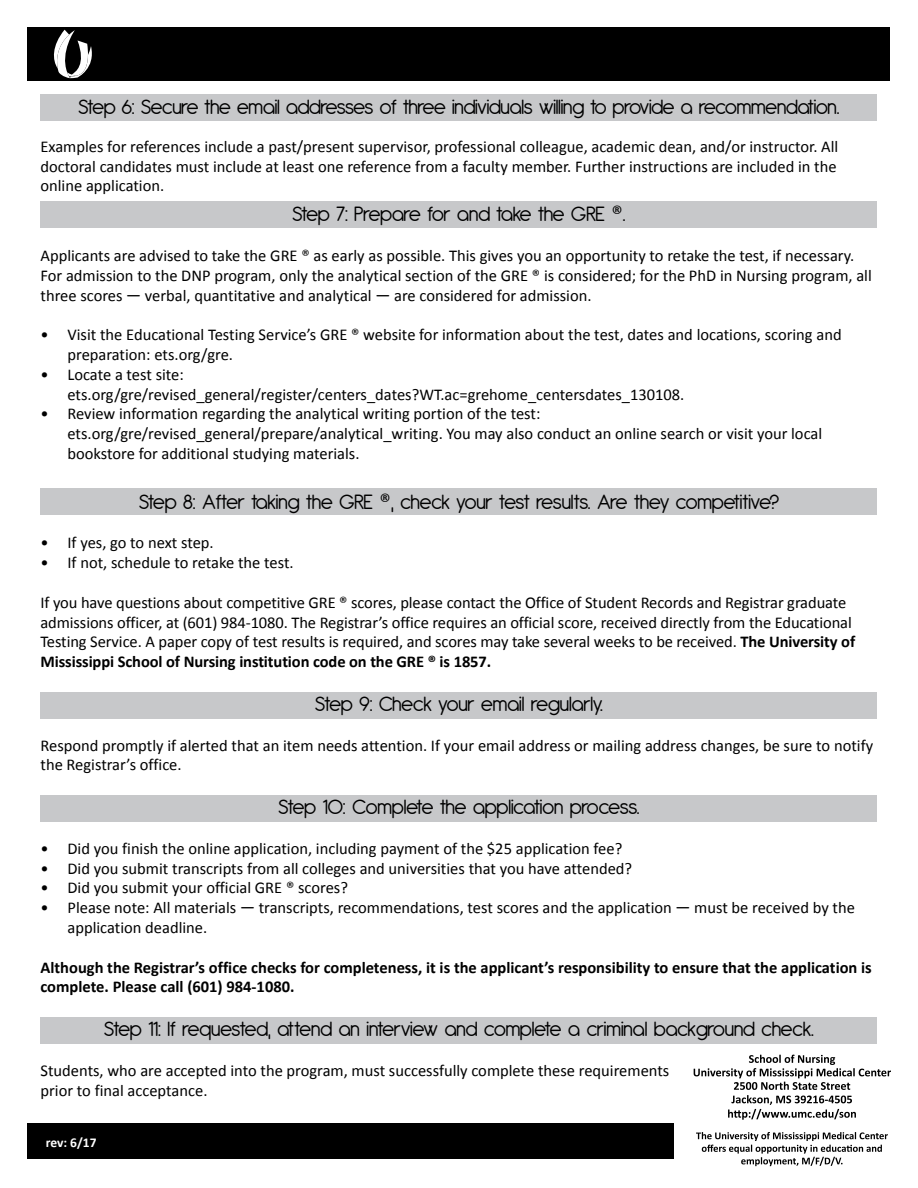
<style>
.page{position:relative;width:918px;height:1188px;background:#fff}
.page>*{position:absolute;margin:0;border:0;box-sizing:border-box;transform-origin:0 0}
.t1{font:22.5px "Antipasto";color:#000}
.t2{font:16.5px/19.8px "Calibri";color:#000}
.t3{font:700 16.5px/19.8px "Calibri";color:#000}
.t4{font:700 13.5px "Calibri";color:#fff}
.s1{font-family:"Calibri"}
.s2{font-weight:700}
</style>
<div class="page">
<div style="left:27px;top:27px;width:862px;height:54px;background:#000"></div>
<div style="left:27px;top:1124px;width:647px;height:35px;background:#000"></div>
<svg style="left:54px;top:30px;width:38px;height:49px"></svg>
<svg style="left:694px;top:1055px;width:197px;height:65px"></svg>
<svg style="left:696px;top:1132px;width:192px;height:34px"></svg>
<div style="left:40px;top:94px;width:838px;height:28px;background:#c7c8ca"></div>
<div style="left:40px;top:201px;width:838px;height:27px;background:#c7c8ca"></div>
<div style="left:40px;top:692px;width:838px;height:27px;background:#c7c8ca"></div>
<div style="left:40px;top:795px;width:838px;height:27px;background:#c7c8ca"></div>
<div style="left:40px;top:1017px;width:838px;height:27px;background:#c7c8ca"></div>
<div style="left:40px;top:488px;width:838px;height:27px;background:#c7c8ca"></div>
<h1 class="t1" style="left:79px;top:94px;width:762px">Step 6: Secure the email addresses of three individuals willing to provide a recommendation.</h1>
<p class="t2" style="left:40px;top:136px;width:799px;text-align:justify">Examples for references include a past/present supervisor, professional colleague, academic dean, and/or instructor. All doctoral candidates must include at least one reference from a faculty member. Further instructions are included in the online application.</p>
<h1 class="t1" style="left:292px;top:201px;width:335px">Step 7: Prepare for and take the GRE <span class="s1">®</span>.</h1>
<p class="t2" style="left:40px;top:246px;width:833px">Applicants are advised to take the GRE ® as early as possible. This gives you an opportunity to retake the test, if necessary.<br>For admission to the DNP program, only the analytical section of the GRE ® is considered; for the PhD in Nursing program, all three scores — verbal, quantitative and analytical — are considered for admission.</p>
<p class="t2" style="left:67px;top:325px;width:776px;text-indent:-27px">• Visit the Educational Testing Service’s GRE ® website for information about the test, dates and locations, scoring and preparation: ets.org/gre.</p>
<p class="t2" style="left:67px;top:364px;width:618px;text-indent:-27px">• Locate a test site: ets.org/gre/revised_general/register/centers_dates?WT.ac=grehome_centersdates_130108.</p>
<p class="t2" style="left:67px;top:404px;width:756px;text-indent:-27px">• Review information regarding the analytical writing portion of the test: ets.org/gre/revised_general/prepare/analytical_writing. You may also conduct an online search or visit your local bookstore for additional studying materials.</p>
<h1 class="t1" style="left:139px;top:489px;width:641px">Step 8: After taking the GRE <span class="s1">®</span>, check your test results. Are they competitive?</h1>
<p class="t2" style="left:40px;top:533px;width:175px">• If yes, go to next step.</p>
<p class="t2" style="left:40px;top:553px;width:255px">• If not, schedule to retake the test.</p>
<p class="t2" style="left:40px;top:592px;width:816px">If you have questions about competitive GRE ® scores, please contact the Office of Student Records and Registrar graduate admissions officer, at (601) 984-1080. The Registrar’s office requires an official score, received directly from the Educational Testing Service. A paper copy of test results is required, and scores may take several weeks to be received. <span class="s2">The University of Mississippi School of Nursing institution code on the GRE ® is 1857.</span></p>
<h1 class="t1" style="left:315px;top:691px;width:289px">Step 9: Check your email regularly.</h1>
<p class="t2" style="left:40px;top:735px;width:834px">Respond promptly if alerted that an item needs attention. If your email address or mailing address changes, be sure to notify the Registrar’s office.</p>
<h1 class="t1" style="left:279px;top:794px;width:362px">Step 10: Complete the application process.</h1>
<p class="t2" style="left:40px;top:838px;width:583px">• Did you finish the online application, including payment of the $25 application fee?</p>
<p class="t2" style="left:40px;top:858px;width:593px">• Did you submit transcripts from all colleges and universities that you have attended?</p>
<p class="t2" style="left:40px;top:878px;width:309px">• Did you submit your official GRE ® scores?</p>
<p class="t2" style="left:67px;top:898px;width:789px;text-indent:-27px">• Please note: All materials — transcripts, recommendations, test scores and the application — must be received by the application deadline.</p>
<p class="t3" style="left:41px;top:957px;width:833px">Although the Registrar’s office checks for completeness, it is the applicant’s responsibility to ensure that the application is complete. Please call (601) 984-1080.</p>
<h1 class="t1" style="left:104px;top:1016px;width:711px">Step 11: If requested, attend an interview and complete a criminal background check.</h1>
<p class="t2" style="left:40px;top:1060px;width:630px">Students, who are accepted into the program, must successfully complete these requirements prior to final acceptance.</p>
<p class="t4" style="left:46px;top:1134px;width:52px">rev: 6/17</p>
</div>
